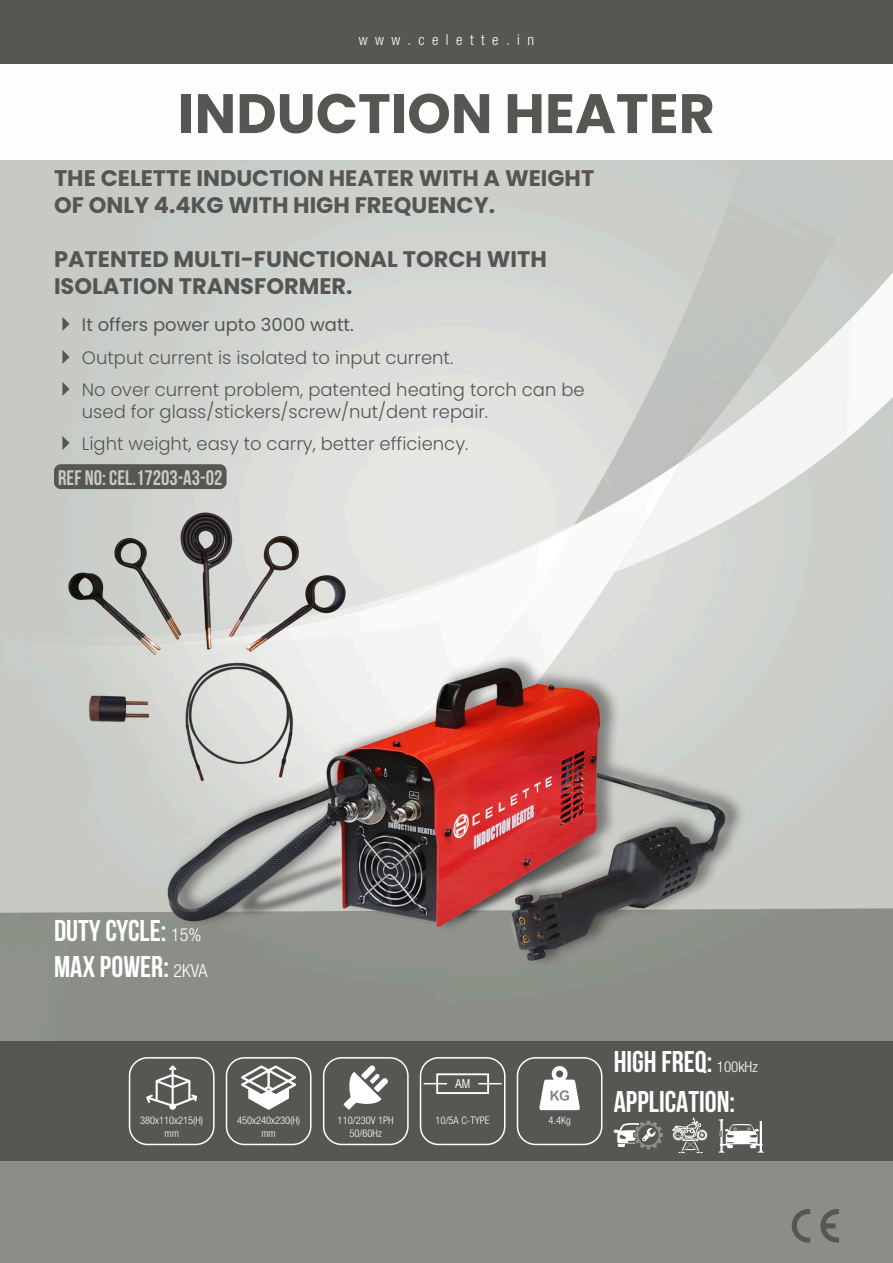
<style>
.page{position:relative;width:893px;height:1263px;background:#fff}
.page>*{position:absolute;margin:0;border:0;box-sizing:border-box;transform-origin:0 0}
.t1{font:700 55.5px "Poppins";color:#565753}
.t2{font:700 30px "Bebas Neue";color:#fff}
.t3{font:700 22.5px "Poppins";color:#555653}
.t4{font:700 21px "Bebas Neue";color:#c9cbc6}
.t5{font:300 18px/21.6px "Poppins";color:#555653}
.t6{font:18px "Poppins";color:#555653}
.t7{font:300 condensed 15px "Helvetica Neue LT Std";letter-spacing:.5em;color:#fff}
.t8{font:12.45px "Arial Narrow";color:#fff}
.t9{font:300 condensed 10.5px/12.6px "Helvetica Neue LT Std";color:#fff;text-align:center}
.s1{font-family:"Helvetica Neue LT Std";font-weight:300;font-stretch:condensed;font-size:18px}
.s2{font-family:"Helvetica Neue LT Std";font-weight:300;font-stretch:condensed;font-size:15px}
</style>
<div class="page">
<img style="left:0;top:160px;width:893px;height:1103px">
<div style="left:0;top:0;width:893px;height:101px;background:#555753"></div>
<div style="left:0;top:1041px;width:893px;height:120px;background:#555753"></div>
<div style="left:0;top:65px;width:893px;height:95px;background:#fdfdfd"></div>
<svg style="left:344px;top:1065px;width:44px;height:44px"></svg>
<div style="left:323px;top:1057px;width:86px;height:88px;border:2px solid #fff;border-radius:18px"></div>
<svg style="left:539px;top:1066px;width:41px;height:44px"></svg>
<div style="left:517px;top:1057px;width:85px;height:88px;border:2px solid #fff;border-radius:18px"></div>
<svg style="left:146px;top:1065px;width:51px;height:45px"></svg>
<div style="left:129px;top:1057px;width:86px;height:88px;border:2px solid #fff;border-radius:18px"></div>
<svg style="left:241px;top:1065px;width:55px;height:45px"></svg>
<div style="left:226px;top:1057px;width:85px;height:88px;border:2px solid #fff;border-radius:18px"></div>
<div style="left:420px;top:1057px;width:85px;height:88px;border:2px solid #fff;border-radius:18px"></div>
<div style="left:436px;top:1073px;width:53px;height:21px;border:2px solid #fff"></div>
<svg style="left:424px;top:1083px;width:23px;height:1px"></svg>
<svg style="left:478px;top:1083px;width:24px;height:1px"></svg>
<svg style="left:614px;top:1120px;width:49px;height:29px"></svg>
<svg style="left:672px;top:1117px;width:36px;height:36px"></svg>
<svg style="left:718px;top:1119px;width:46px;height:33px"></svg>
<div style="left:54px;top:464px;width:173px;height:25px;background:#565753;border-radius:7px"></div>
<svg style="left:819px;top:1208px;width:20px;height:35px"></svg>
<svg style="left:790px;top:1208px;width:20px;height:35px"></svg>
<p class="t7" style="left:359px;top:31px;width:177px">www.celette.in</p>
<p class="t1" style="left:178px;top:81px;width:538px">INDUCTION HEATER</p>
<p class="t3" style="left:54px;top:165px;width:542px">THE CELETTE INDUCTION HEATER WITH A WEIGHT</p>
<p class="t3" style="left:54px;top:192px;width:443px">OF ONLY 4.4KG WITH HIGH FREQUENCY.</p>
<p class="t3" style="left:54px;top:246px;width:494px">PATENTED MULTI-FUNCTIONAL TORCH WITH</p>
<p class="t3" style="left:54px;top:273px;width:300px">ISOLATION TRANSFORMER.</p>
<p class="t6" style="left:54px;top:315px;width:301px">✔ It offers power upto 3000 watt.</p>
<p class="t5" style="left:54px;top:347px;width:401px">✔ Output current is isolated to input current.</p>
<p class="t5" style="left:82px;top:379px;width:504px;text-indent:-28px">✔ No over current problem, patented heating torch can be used for glass/stickers/screw/nut/dent repair.</p>
<p class="t5" style="left:54px;top:433px;width:416px">✔ Light weight, easy to carry, better efficiency.</p>
<p class="t4" style="left:58px;top:466px;width:166px">REF NO: CEL.17203-A3-02</p>
<p class="t2" style="left:54px;top:914px;width:149px">DUTY CYCLE: <span class="s1">15%</span></p>
<p class="t2" style="left:54px;top:950px;width:155px">MAX POWER: <span class="s1">2KVA</span></p>
<p class="t8" style="left:455px;top:1075px;width:17px">AM</p>
<p class="t9" style="left:237px;top:1114px;width:65px">450x240x230(H) mm</p>
<p class="t9" style="left:436px;top:1114px;width:55px">10/5A C-TYPE</p>
<p class="t9" style="left:338px;top:1114px;width:58px">110/230V 1PH<br>50/60Hz</p>
<p class="t9" style="left:140px;top:1114px;width:65px">380x110x215(H)</p>
<p class="t9" style="left:548px;top:1114px;width:24px">4.4Kg</p>
<p class="t9" style="left:164px;top:1127px;width:16px">mm</p>
<p class="t2" style="left:614px;top:1045px;width:145px">high freq: <span class="s2">100kHz</span></p>
<p class="t2" style="left:614px;top:1085px;width:123px">APPLICATION:</p>
</div>
